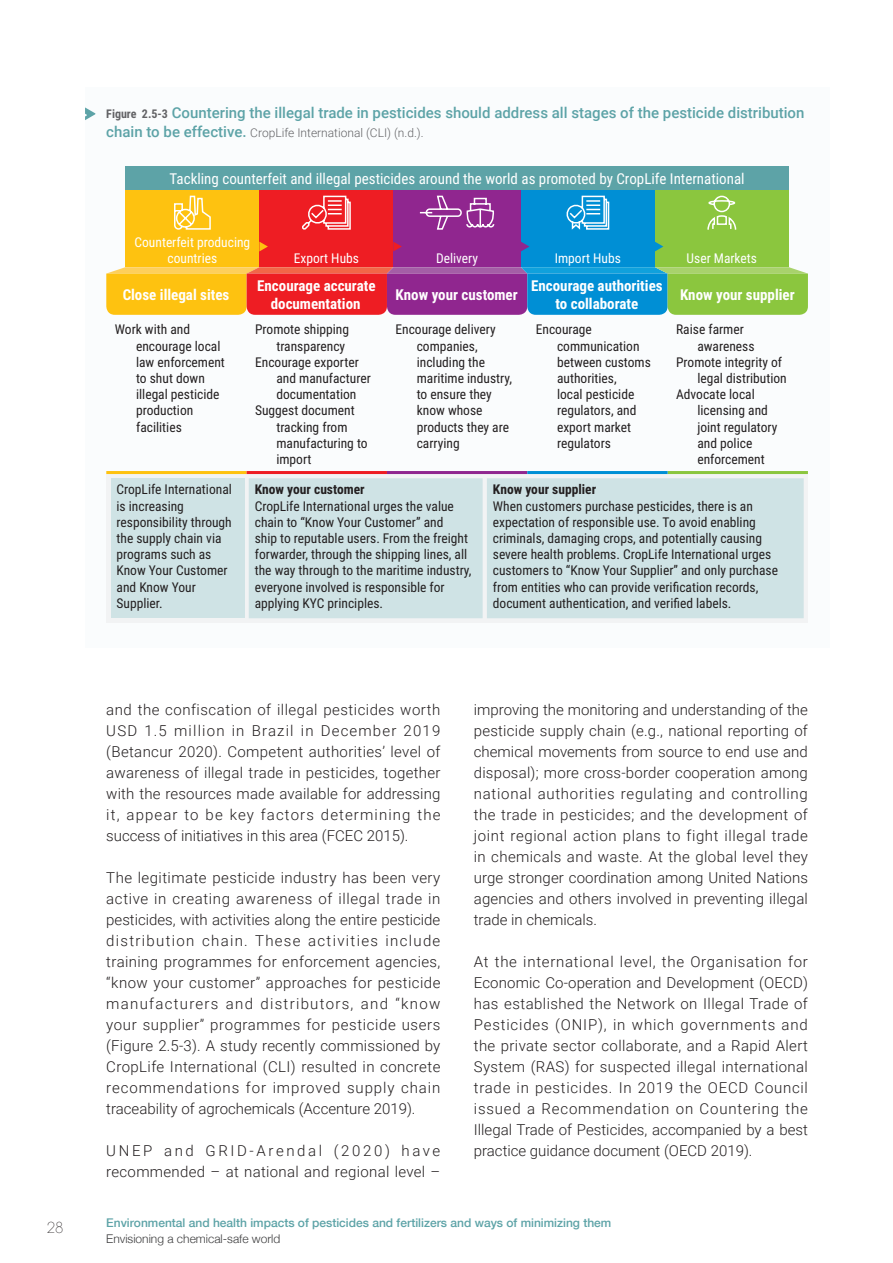
<style>
.page{position:relative;width:893px;height:1263px;background:#fff}
.page>*{position:absolute;margin:0;border:0;box-sizing:border-box;transform-origin:0 0}
._02_RegLJ{font:300 15px/21px "Roboto";color:#231f20;text-align:justify}
.t1{font:700 15px/18px "Roboto Condensed";color:#fff;text-align:center}
._04FigHead_A{font:500 15px "Roboto";color:#5da3a7}
.t2{font:15px "Roboto Condensed";color:#fff}
._02_RegLJ-2{font:300 15px/21px "Roboto";letter-spacing:.02em;color:#231f20}
.t3{font:200 15px "Avant Garde";color:#231f20}
.t4{font:13.5px/16.2px "Roboto Condensed";color:#231f20}
.t5{font:13.5px/16.2px "Roboto Condensed";color:#fff;text-align:center}
.t6{font:500 12px "Helvetica Neue";color:#5da3a7}
._04FigHead_A-2{font:300 12px "Roboto";color:#636366}
.t7{font:300 12px "Helvetica Neue";color:#3e3e3f}
.s1{font-family:"Roboto Condensed";font-weight:700;font-size:12px;color:#636366}
.s2{font-weight:500;font-size:15px;color:#5da3a7}
.s3{font-weight:700}
</style>
<div class="page">
<div style="left:85px;top:87px;width:744px;height:561px;background:#fafcfd"></div>
<div style="left:106px;top:474px;width:702px;height:148px;background:#f2f3f4"></div>
<svg style="left:106px;top:267px;width:702px;height:48px;background:#9e7f65"></svg>
<div style="left:111px;top:478px;width:133px;height:140px;background:#cfe3e5"></div>
<div style="left:249px;top:478px;width:555px;height:140px;background:#cfe3e5"></div>
<div style="left:125px;top:190px;width:134px;height:77px;background:#fec210"></div>
<div style="left:259px;top:190px;width:134px;height:77px;background:#ee1d23"></div>
<div style="left:393px;top:190px;width:128px;height:77px;background:#90268f"></div>
<div style="left:521px;top:190px;width:134px;height:77px;background:#008fd5"></div>
<div style="left:655px;top:190px;width:134px;height:77px;background:#8bc63e"></div>
<svg style="left:259px;top:242px;width:9px;height:9px"></svg>
<svg style="left:393px;top:242px;width:9px;height:9px"></svg>
<svg style="left:521px;top:242px;width:8px;height:9px"></svg>
<svg style="left:655px;top:242px;width:8px;height:9px"></svg>
<div style="left:125px;top:166px;width:664px;height:24px;background:#5da3a7"></div>
<svg style="left:174px;top:195px;width:37px;height:35px"></svg>
<svg style="left:302px;top:195px;width:49px;height:35px"></svg>
<svg style="left:566px;top:195px;width:44px;height:35px"></svg>
<svg style="left:419px;top:195px;width:76px;height:35px"></svg>
<svg style="left:707px;top:195px;width:30px;height:35px"></svg>
<hr style="left:106px;top:471px;width:141px;height:3px;background:#fec210">
<hr style="left:247px;top:471px;width:140px;height:3px;background:#ee1d23">
<hr style="left:387px;top:471px;width:140px;height:3px;background:#90268f">
<hr style="left:668px;top:471px;width:140px;height:3px;background:#8bc63e">
<hr style="left:527px;top:471px;width:141px;height:3px;background:#008fd5">
<svg style="left:85px;top:107px;width:11px;height:13px"></svg>
<p class="_04FigHead_A" style="left:106px;top:102px;width:700px"><span class="s1">Figure 2.5-3</span> Countering the illegal trade in pesticides should address all stages of the pesticide distribution</p>
<p class="_04FigHead_A-2" style="left:106px;top:124px;width:319px"><span class="s2">chain to be effective.</span> CropLife International (CLI) (n.d.).</p>
<p class="t2" style="left:170px;top:168px;width:577px">Tackling counterfeit and illegal pesticides around the world as promoted by CropLife International</p>
<p class="t5" style="left:135px;top:233px;width:117px">Counterfeit producing countries</p>
<p class="t5" style="left:294px;top:249px;width:67px">Export Hubs</p>
<p class="t5" style="left:436px;top:249px;width:44px">Delivery</p>
<p class="t5" style="left:555px;top:249px;width:68px">Import Hubs</p>
<p class="t5" style="left:687px;top:249px;width:72px">User Markets</p>
<p class="t1" style="left:123px;top:285px;width:108px">Close illegal sites</p>
<p class="t1" style="left:257px;top:276px;width:120px">Encourage accurate documentation</p>
<p class="t1" style="left:396px;top:285px;width:124px">Know your customer</p>
<p class="t1" style="left:531px;top:276px;width:133px">Encourage authorities to collaborate</p>
<p class="t1" style="left:680px;top:285px;width:116px">Know your supplier</p>
<p class="t4" style="left:136px;top:321px;width:90px;text-indent:-21px">Work with and encourage local law enforcement to shut down illegal pesticide production facilities</p>
<p class="t4" style="left:255px;top:321px;width:95px">Promote shipping</p>
<p class="t4" style="left:276px;top:337px;width:70px">transparency</p>
<p class="t4" style="left:255px;top:353px;width:105px">Encourage exporter</p>
<p class="t4" style="left:276px;top:370px;width:96px">and manufacturer</p>
<p class="t4" style="left:276px;top:386px;width:82px">documentation</p>
<p class="t4" style="left:255px;top:402px;width:101px">Suggest document</p>
<p class="t4" style="left:276px;top:418px;width:73px">tracking from</p>
<p class="t4" style="left:276px;top:434px;width:93px">manufacturing to</p>
<p class="t4" style="left:276px;top:451px;width:37px">import</p>
<p class="t4" style="left:417px;top:321px;width:97px;text-indent:-21px">Encourage delivery companies, including the maritime industry, to ensure they know whose products they are carrying</p>
<p class="t4" style="left:557px;top:321px;width:95px;text-indent:-21px">Encourage communication between customs authorities,<br>local pesticide regulators, and export market regulators</p>
<p class="t4" style="left:676px;top:321px;width:69px">Raise farmer</p>
<p class="t4" style="left:697px;top:337px;width:59px">awareness</p>
<p class="t4" style="left:676px;top:353px;width:108px">Promote integrity of</p>
<p class="t4" style="left:697px;top:370px;width:91px">legal distribution</p>
<p class="t4" style="left:676px;top:386px;width:80px">Advocate local</p>
<p class="t4" style="left:697px;top:402px;width:72px">licensing and</p>
<p class="t4" style="left:697px;top:418px;width:82px">joint regulatory</p>
<p class="t4" style="left:697px;top:434px;width:56px">and police</p>
<p class="t4" style="left:697px;top:451px;width:69px">enforcement</p>
<p class="t4" style="left:117px;top:481px;width:117px">CropLife International is increasing responsibility through the supply chain via programs such as<br>Know Your Customer and Know Your<br>Supplier.</p>
<p class="t4" style="left:255px;top:481px;width:218px"><span class="s3">Know your customer<br></span>CropLife International urges the value chain to “Know Your Customer” and<br>ship to reputable users. From the freight forwarder, through the shipping lines, all the way through to the maritime industry, everyone involved is responsible for applying KYC principles.</p>
<p class="t4" style="left:493px;top:481px;width:287px"><span class="s3">Know your supplier<br></span>When customers purchase pesticides, there is an expectation of responsible use. To avoid enabling criminals, damaging crops, and potentially causing severe health problems. CropLife International urges customers to “Know Your Supplier” and only purchase from entities who can provide verification records, document authentication, and verified labels.</p>
<p class="_02_RegLJ" style="left:106px;top:699px;width:336px">and the confiscation of illegal pesticides worth USD 1.5 million in Brazil in December 2019 (Betancur 2020). Competent authorities’ level of awareness of illegal trade in pesticides, together with the resources made available for addressing it, appear to be key factors determining the success of initiatives in this area (FCEC 2015).</p>
<p class="_02_RegLJ" style="left:106px;top:867px;width:336px">The legitimate pesticide industry has been very active in creating awareness of illegal trade in pesticides, with activities along the entire pesticide distribution chain. These activities include training programmes for enforcement agencies, “know your customer” approaches for pesticide manufacturers and distributors, and “know your supplier” programmes for pesticide users (Figure 2.5-3). A study recently commissioned by CropLife International (CLI) resulted in concrete recommendations for improved supply chain traceability of agrochemicals (Accenture 2019).</p>
<p class="_02_RegLJ-2" style="left:106px;top:1140px;width:336px">UNEP and GRID-Arendal (2020) have recommended – at national and regional level –</p>
<p class="_02_RegLJ" style="left:474px;top:699px;width:336px">improving the monitoring and understanding of the pesticide supply chain (e.g., national reporting of chemical movements from source to end use and disposal); more cross-border cooperation among national authorities regulating and controlling the trade in pesticides; and the development of joint regional action plans to fight illegal trade in chemicals and waste. At the global level they urge stronger coordination among United Nations agencies and others involved in preventing illegal trade in chemicals.</p>
<p class="_02_RegLJ" style="left:474px;top:951px;width:336px">At the international level, the Organisation for Economic Co-operation and Development (OECD) has established the Network on Illegal Trade of Pesticides (ONIP), in which governments and the private sector collaborate, and a Rapid Alert System (RAS) for suspected illegal international trade in pesticides. In 2019 the OECD Council issued a Recommendation on Countering the Illegal Trade of Pesticides, accompanied by a best practice guidance document (OECD 2019).</p>
<p class="t3" style="left:47px;top:1219px;width:18px">28</p>
<p class="t6" style="left:106px;top:1215px;width:507px">Environmental and health impacts of pesticides and fertilizers and ways of minimizing them</p>
<p class="t7" style="left:106px;top:1232px;width:176px">Envisioning a chemical-safe world</p>
</div>
